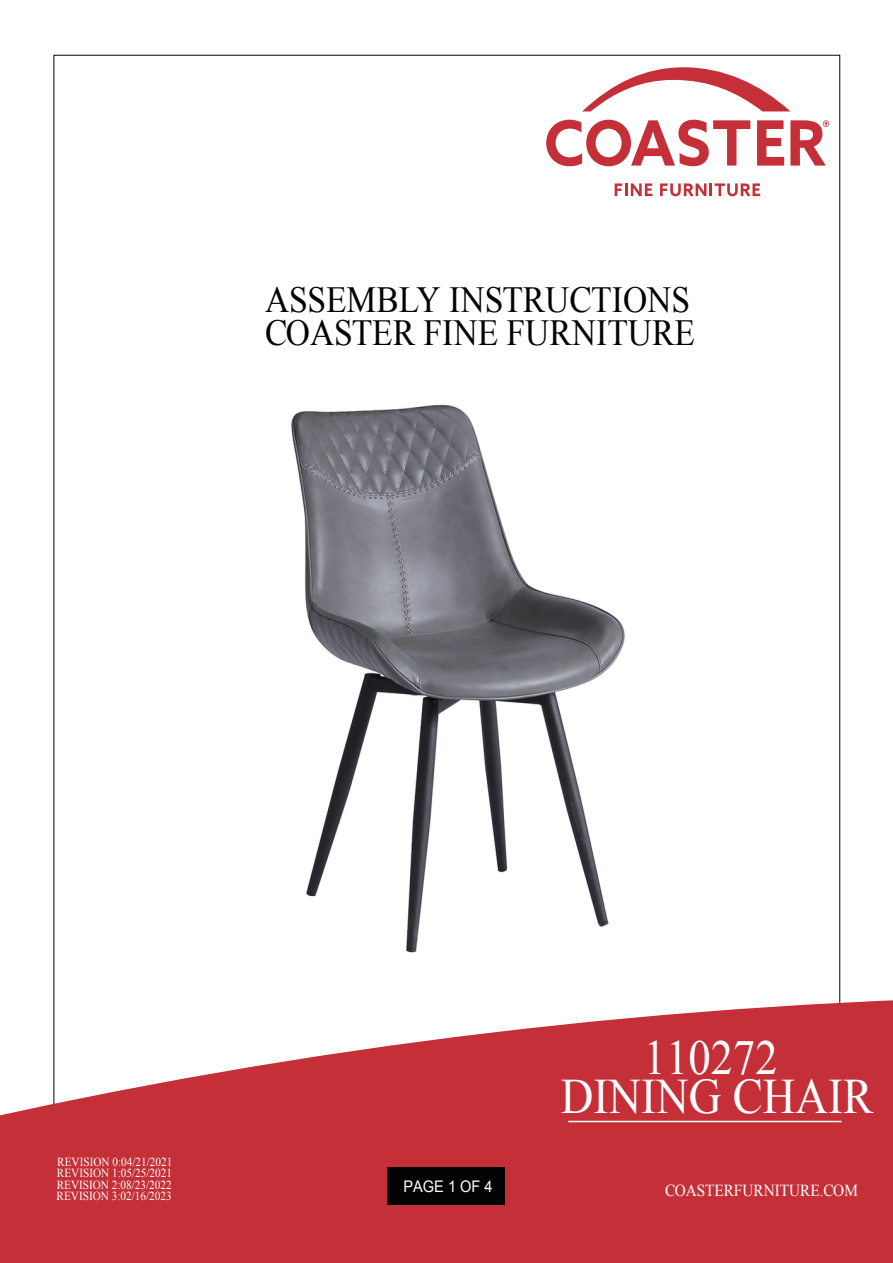
<style>
.page{position:relative;width:893px;height:1263px;background:#fff}
.page>*{position:absolute;margin:0;border:0;box-sizing:border-box;transform-origin:0 0}
.t1{font:49.5px "Times New Roman";color:#fff;scale:.91 1}
.t2{font:48.9px "Times New Roman";color:#fff;scale:.91 1}
.t3{font:36.75px/33.2px "Times New Roman";color:#030303;scale:.91 1}
.t4{font:16.8px "Times New Roman";color:#fff;scale:.91 1}
.t5{font:16.05px "Arial";color:#fff;scale:.91 1}
.t6{font:12.3px/11.2px "Times New Roman";color:#fff;scale:.91 1}
</style>
<div class="page">
<svg style="left:1px;top:995px;width:892px;height:268px;fill:#c52f37"></svg>
<div style="left:387px;top:1167px;width:118px;height:37px;background:#030303"></div>
<svg style="left:615px;top:183px;width:37px;height:13px"></svg>
<svg style="left:660px;top:183px;width:100px;height:13px"></svg>
<svg style="left:582px;top:67px;width:208px;height:44px"></svg>
<svg style="left:546px;top:120px;width:204px;height:46px"></svg>
<svg style="left:790px;top:120px;width:39px;height:46px"></svg>
<svg style="left:757px;top:120px;width:27px;height:46px"></svg>
<hr style="left:568px;top:1121px;width:273px;height:1px;background:#fff">
<img style="left:291px;top:404px;width:334px;height:549px">
<h3 class="t3" style="left:265px;top:283px;width:474px">ASSEMBLY INSTRUCTIONS<br>COASTER FINE FURNITURE</h3>
<p class="t6" style="left:57px;top:1156px;width:128px">REVISION 0:04/21/2021</p>
<p class="t6" style="left:57px;top:1190px;width:128px">REVISION 3:02/16/2023</p>
<p class="t6" style="left:57px;top:1167px;width:128px">REVISION 1:05/25/2021<br>REVISION 2:08/23/2022</p>
<h3 class="t5" style="left:403px;top:1175px;width:99px">PAGE 1 OF 4</h3>
<h2 class="t2" style="left:644px;top:1025px;width:148px">110272</h2>
<h1 class="t1" style="left:561px;top:1063px;width:345px">DINING CHAIR</h1>
<h3 class="t4" style="left:665px;top:1179px;width:213px">COASTERFURNITURE.COM</h3>
</div>
